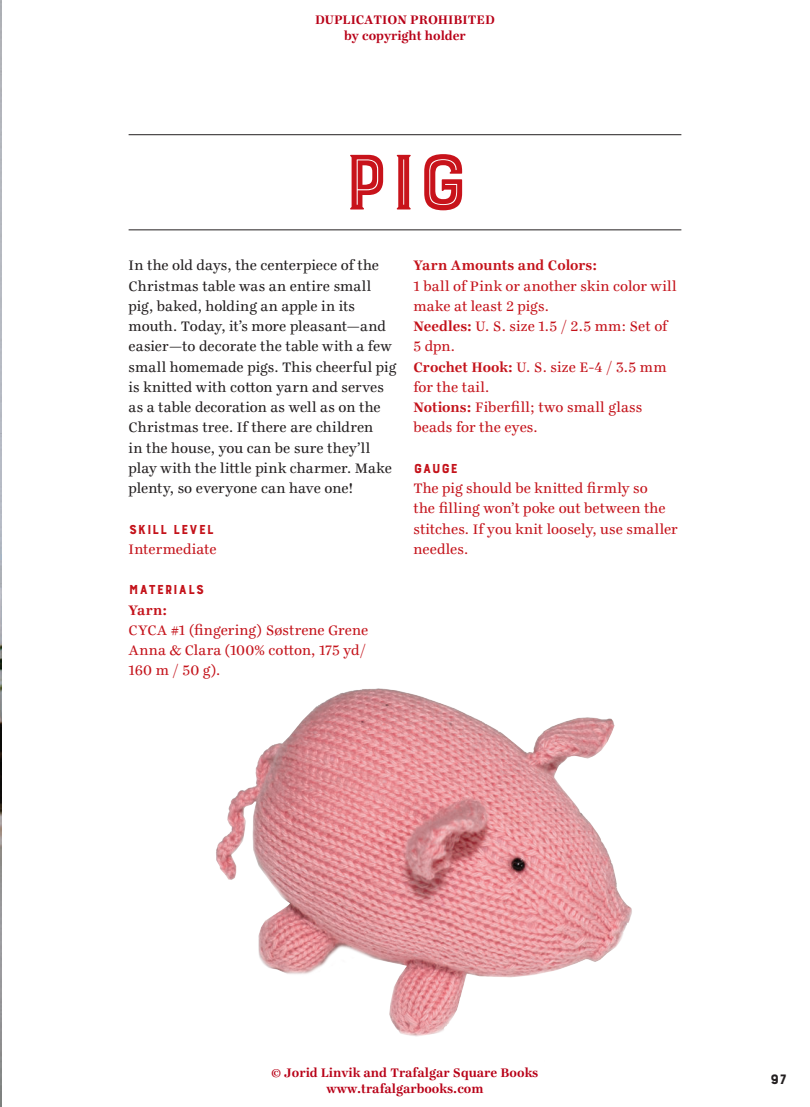
<style>
.page{position:relative;width:810px;height:1107px;background:#fff}
.page>*{position:absolute;margin:0;border:0;box-sizing:border-box;transform-origin:0 0}
.t1{font:103.5px "Burford Inline";color:#c8131b}
.t2{font:18px "Burford Base";color:#231f20}
.t3{font:17.1px "Burford Base";color:#c4121a}
.t4{font:15px/20.2px "Ingeborg";color:#231f20}
.t5{font:15px/20.2px "Ingeborg";letter-spacing:.005em;color:#c4121a}
.t6{font:700 15px "Ingeborg";letter-spacing:.01em;color:#c4121a}
.t7{font:700 13.5px/16.2px "Ingeborg";color:#b80017;text-align:center}
.s1{font-weight:700}
</style>
<div class="page">
<hr style="left:129px;top:134px;width:552px;height:1px;background:#231f20">
<hr style="left:129px;top:229px;width:552px;height:1px;background:#231f20">
<img style="left:216px;top:688px;width:416px;height:349px">
<img style="left:0;top:2px;width:1px;height:1103px">
<p class="t7" style="left:315px;top:11px;width:181px">DUPLICATION PROHIBITED by copyright holder</p>
<h1 class="t1" style="left:341px;top:128px;width:130px">pig</h1>
<p class="t4" style="left:129px;top:255px;width:269px">In the old days, the centerpiece of the Christmas table was an entire small pig, baked, holding an apple in its mouth. Today, it’s more pleasant—and easier—to decorate the table with a few small homemade pigs. This cheerful pig is knitted with cotton yarn and serves as a table decoration as well as on the Christmas tree. If there are children<br>in the house, you can be sure they’ll play with the little pink charmer. Make plenty, so everyone can have one!</p>
<p class="t3" style="left:129px;top:520px;width:87px">SKILL LEVEL</p>
<p class="t5" style="left:129px;top:539px;width:90px">Intermediate</p>
<p class="t3" style="left:129px;top:581px;width:77px">MATERIALS</p>
<p class="t6" style="left:129px;top:601px;width:40px">Yarn:</p>
<p class="t5" style="left:129px;top:620px;width:241px">CYCA #1 (fingering) Søstrene Grene<br>Anna &amp; Clara (100% cotton, 175 yd/<br>160 m / 50 g).</p>
<p class="t6" style="left:413px;top:256px;width:185px">Yarn Amounts and Colors:</p>
<p class="t5" style="left:413px;top:275px;width:265px">1 ball of Pink or another skin color will make at least 2 pigs.<br><span class="s1">Needles:</span> U. S. size 1.5 / 2.5 mm: Set of<br>5 dpn.<br><span class="s1">Crochet Hook:</span> U. S. size E-4 / 3.5 mm for the tail.<br><span class="s1">Notions:</span> Fiberfill; two small glass beads for the eyes.</p>
<p class="t3" style="left:413px;top:459px;width:46px">GAUGE</p>
<p class="t5" style="left:413px;top:478px;width:266px">The pig should be knitted firmly so<br>the filling won’t poke out between the stitches. If you knit loosely, use smaller needles.</p>
<p class="t7" style="left:271px;top:1065px;width:269px">© Jorid Linvik and Trafalgar Square Books www.trafalgarbooks.com</p>
<p class="t2" style="left:770px;top:1070px;width:19px">97</p>
</div>
